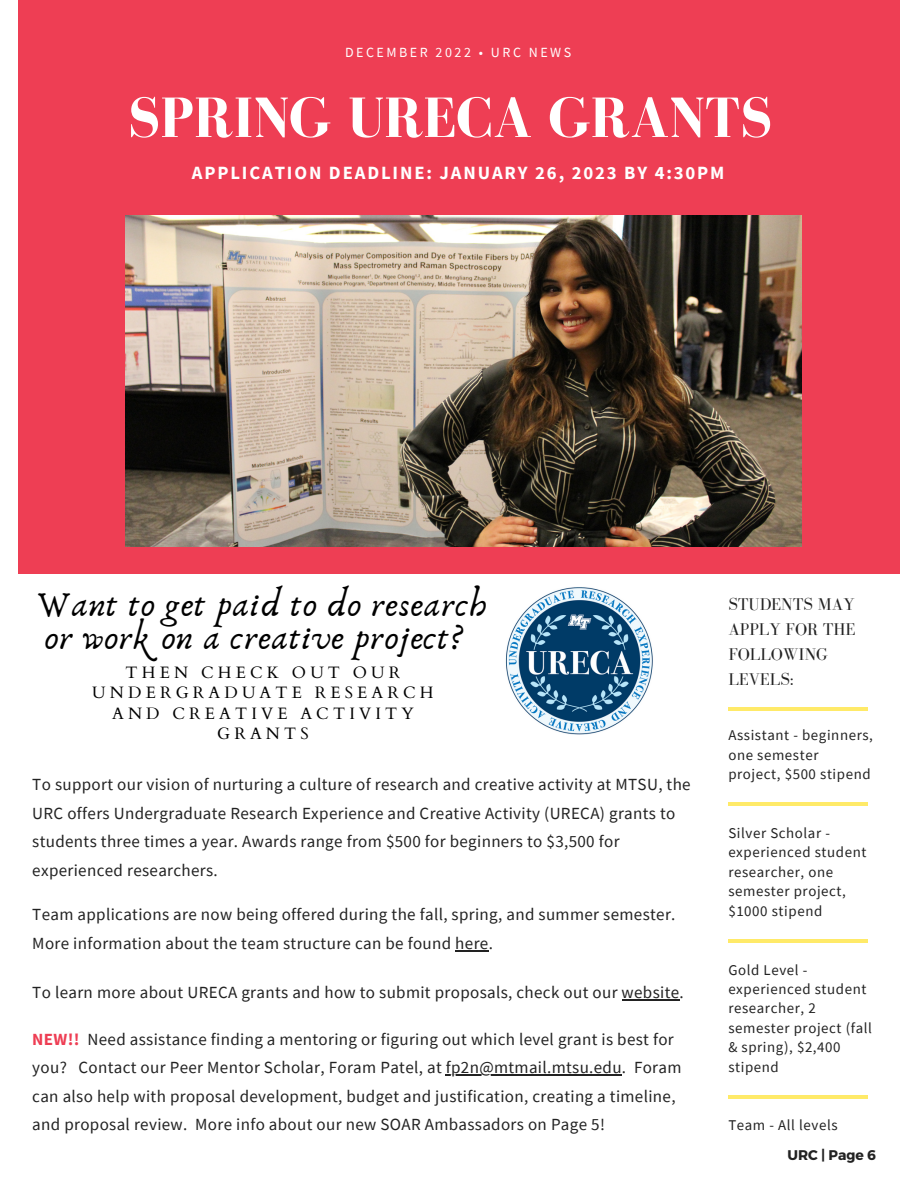
<style>
.page{position:relative;width:918px;height:1188px;background:#fff}
.page>*{position:absolute;margin:0;border:0;box-sizing:border-box;transform-origin:0 0}
.t1{font:700 58.35px "Bodoni FLF";color:#fff}
.t2{font:36px/32.7px "Anaktoria";letter-spacing:.025em;color:#000}
.t3{font:700 18.75px "Source Sans Pro";letter-spacing:.1em;color:#fff}
.t4{font:17.4px/25px "Bodoni FLF";color:#222}
.t5{font:16.95px/28.5px "Source Sans Pro";letter-spacing:.02em;color:#222}
.t6{font:16.5px/20.2px "Cardo";letter-spacing:.255em;color:#000;text-align:center}
.t7{font:14.85px/19.4px "Source Sans Pro";letter-spacing:.04em;color:#222}
.t8{font:13.95px "Source Sans Pro";letter-spacing:.18em;color:#fff}
.t9{font:700 13.95px "Montserrat";color:#222}
.s1{font-weight:700;color:#ee3e54}
</style>
<div class="page">
<div style="left:18px;top:0;width:882px;height:574px;background:#ee3e54"></div>
<img style="left:126px;top:216px;width:676px;height:330px">
<hr style="left:728px;top:802px;width:140px;height:3px;background:#ffea68">
<hr style="left:728px;top:939px;width:140px;height:3px;background:#ffea68">
<hr style="left:728px;top:1096px;width:140px;height:3px;background:#ffea68">
<hr style="left:728px;top:707px;width:140px;height:3px;background:#ffea68">
<img style="left:505px;top:587px;width:148px;height:148px">
<hr style="left:455px;top:950px;width:34px;height:2px;background:#222">
<hr style="left:622px;top:999px;width:58px;height:2px;background:#222">
<hr style="left:446px;top:1075px;width:176px;height:1px;background:#222">
<p class="t8" style="left:345px;top:43px;width:228px">DECEMBER 2022 • URC NEWS</p>
<h1 class="t1" style="left:128px;top:86px;width:646px">SPRING URECA GRANTS</h1>
<p class="t3" style="left:192px;top:160px;width:534px">APPLICATION DEADLINE: JANUARY 26, 2023 BY 4:30PM</p>
<h2 class="t2" style="left:37px;top:589px;width:453px">Want to get paid to do research or work on a creative project?</h2>
<p class="t6" style="left:92px;top:663px;width:343px">THEN CHECK OUT OUR<br>UNDERGRADUATE RESEARCH<br>AND CREATIVE ACTIVITY<br>GRANTS</p>
<p class="t5" style="left:32px;top:770px;width:660px">To support our vision of nurturing a culture of research and creative activity at MTSU, the URC offers Undergraduate Research Experience and Creative Activity (URECA) grants to students three times a year. Awards range from $500 for beginners to $3,500 for experienced researchers.</p>
<p class="t5" style="left:32px;top:900px;width:645px">Team applications are now being offered during the fall, spring, and summer semester.<br>More information about the team structure can be found here.</p>
<p class="t5" style="left:32px;top:977px;width:653px">To learn more about URECA grants and how to submit proposals, check out our website.</p>
<p class="t5" style="left:32px;top:1024px;width:651px"><span class="s1">NEW!!</span> Need assistance finding a mentoring or figuring out which level grant is best for you? Contact our Peer Mentor Scholar, Foram Patel, at fp2n@mtmail.mtsu.edu. Foram can also help with proposal development, budget and justification, creating a timeline, and proposal review. More info about our new SOAR Ambassadors on Page 5!</p>
<p class="t4" style="left:728px;top:591px;width:129px">STUDENTS MAY<br>APPLY FOR THE<br>FOLLOWING<br>LEVELS:</p>
<p class="t7" style="left:728px;top:725px;width:146px">Assistant - beginners, one semester project, $500 stipend</p>
<p class="t7" style="left:728px;top:823px;width:140px">Silver Scholar - experienced student researcher, one semester project, $1000 stipend</p>
<p class="t7" style="left:728px;top:960px;width:145px">Gold Level - experienced student researcher, 2 semester project (fall &amp; spring), $2,400 stipend</p>
<p class="t7" style="left:728px;top:1116px;width:111px">Team - All levels</p>
<p class="t9" style="left:787px;top:1146px;width:90px">URC | Page 6</p>
</div>
